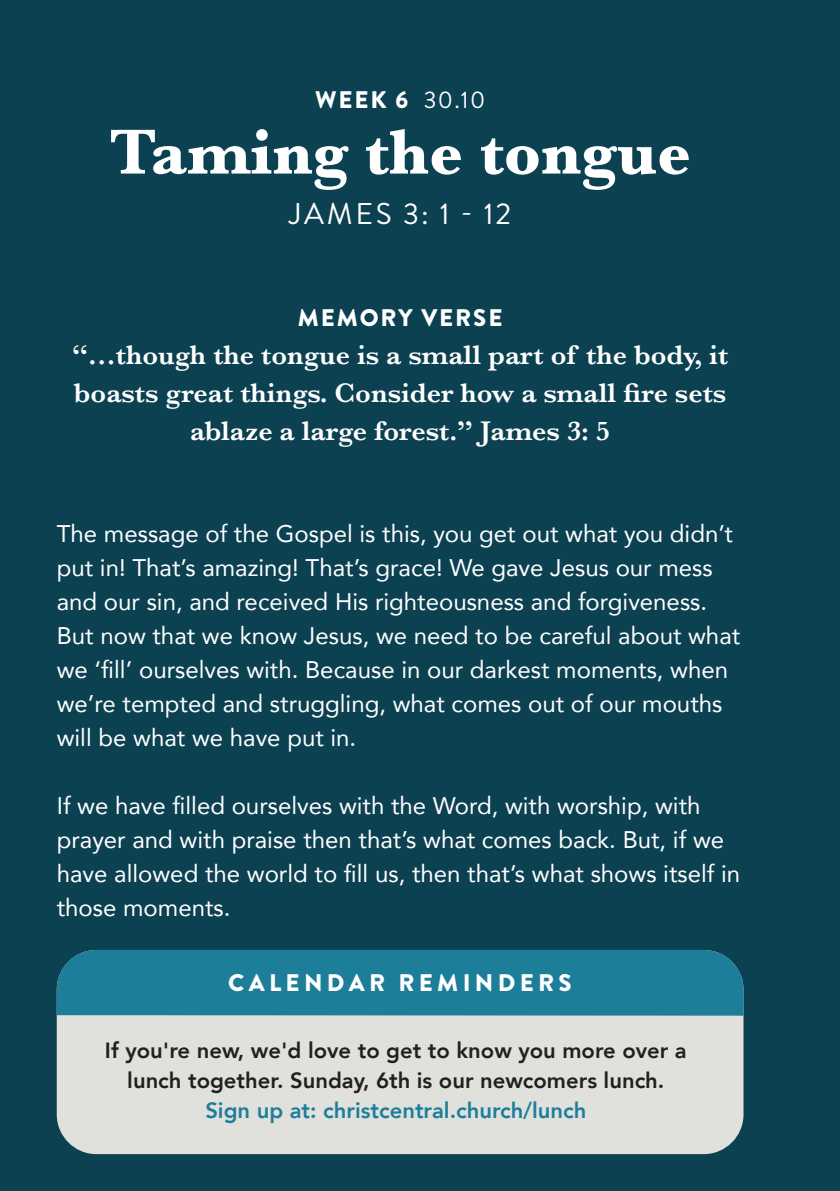
<style>
.page{position:relative;width:840px;height:1191px;background:#fff}
.page>*{position:absolute;margin:0;border:0;box-sizing:border-box;transform-origin:0 0}
.t1{font:700 66px "Baskerville";color:#fff}
.t2{font:30px "Brandon Grotesque";letter-spacing:.09em;color:#fff}
.t3{font:600 28px/38px "Baskerville";color:#fff;text-align:center}
.t4{font:24px/34px "Avenir";color:#fff}
.t5{font:900 24px "Brandon Grotesque";letter-spacing:.18em;color:#fff}
.t6{font:900 24px "Brandon Grotesque";letter-spacing:.08em;color:#fff}
.t7{font:800 22px/30px "Avenir";color:#231f20;text-align:center}
.s1{font-weight:400}
.s2{color:#1d7e9a}
</style>
<div class="page">
<div style="left:0;top:0;width:839px;height:1191px;background:#0c4152"></div>
<div style="left:57px;top:950px;width:686px;height:204px;background:#e0e1dd;border-radius:40px"></div>
<div style="left:57px;top:950px;width:686px;height:65px;background:#1d7e9a"></div>
<p class="t5" style="left:315px;top:82px;width:171px">WEEK 6 <span class="s1">30.10</span></p>
<p class="t1" style="left:109px;top:106px;width:583px">Taming the tongue</p>
<p class="t2" style="left:289px;top:193px;width:223px">JAMES 3: 1 - 12</p>
<p class="t6" style="left:297px;top:300px;width:206px">MEMORY VERSE</p>
<p class="t3" style="left:72px;top:335px;width:657px">“…though the tongue is a small part of the body, it boasts great things. Consider how a small fire sets ablaze a large forest.” James 3: 5</p>
<p class="t4" style="left:57px;top:515px;width:677px">The message of the Gospel is this, you get out what you didn’t put in! That’s amazing! That’s grace! We gave Jesus our mess and our sin, and received His righteousness and forgiveness.</p>
<p class="t4" style="left:57px;top:617px;width:684px">But now that we know Jesus, we need to be careful about what we ‘fill’ ourselves with. Because in our darkest moments, when we’re tempted and struggling, what comes out of our mouths will be what we have put in.</p>
<p class="t4" style="left:57px;top:787px;width:684px">If we have filled ourselves with the Word, with worship, with prayer and with praise then that’s what comes back. But, if we have allowed the world to fill us, then that’s what shows itself in those moments.</p>
<p class="t5" style="left:228px;top:966px;width:345px">CALENDAR REMINDERS</p>
<p class="t7" style="left:105px;top:1035px;width:583px">If you're new, we'd love to get to know you more over a lunch together. Sunday, 6th is our newcomers lunch.<br><span class="s2">Sign up at: christcentral.church/lunch</span></p>
</div>
